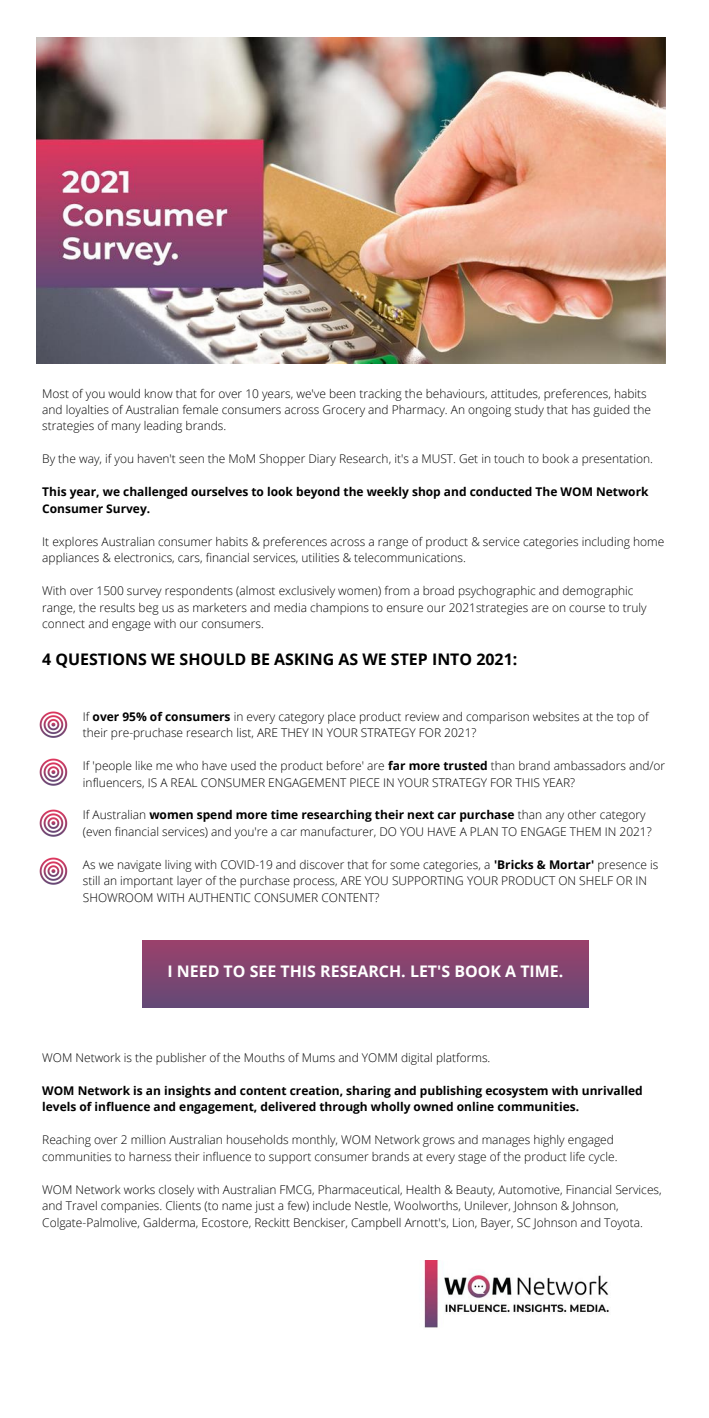
<style>
.page{position:relative;width:709px;height:1418px;background:#fff}
.page>*{position:absolute;margin:0;border:0;box-sizing:border-box;transform-origin:0 0}
.t1{font:700 15.92px "Open Sans";color:#000}
.t2{font:700 15.92px "Open Sans";color:#fff}
.t3{font:300 11.99px/16.4px "Open Sans";color:#000}
.t4{font:700 11.99px/16.4px "Open Sans";color:#000}
.s1{font-weight:700}
</style>
<div class="page">
<img style="left:37px;top:38px;width:628px;height:325px">
<img style="left:39px;top:711px;width:29px;height:27px">
<img style="left:39px;top:758px;width:29px;height:28px">
<img style="left:39px;top:809px;width:29px;height:28px">
<img style="left:39px;top:857px;width:29px;height:28px">
<img style="left:424px;top:1260px;width:185px;height:68px">
<img style="left:143px;top:940px;width:445px;height:67px">
<p class="t3" style="left:42px;top:385px;width:610px">Most of you would know that for over 10 years, we've been tracking the behaviours, attitudes, preferences, habits and loyalties of Australian female consumers across Grocery and Pharmacy. An ongoing study that has guided the strategies of many leading brands.</p>
<p class="t3" style="left:42px;top:450px;width:612px">By the way, if you haven't seen the MoM Shopper Diary Research, it's a MUST. Get in touch to book a presentation.</p>
<p class="t4" style="left:42px;top:483px;width:608px">This year, we challenged ourselves to look beyond the weekly shop and conducted The WOM Network<br>Consumer Survey.</p>
<p class="t3" style="left:42px;top:533px;width:623px">It explores Australian consumer habits &amp; preferences across a range of product &amp; service categories including home appliances &amp; electronics, cars, financial services, utilities &amp; telecommunications.</p>
<p class="t3" style="left:42px;top:582px;width:606px">With over 1500 survey respondents (almost exclusively women) from a broad psychographic and demographic range, the results beg us as marketers and media champions to ensure our 2021strategies are on course to truly connect and engage with our consumers.</p>
<p class="t1" style="left:42px;top:648px;width:476px">4 QUESTIONS WE SHOULD BE ASKING AS WE STEP INTO 2021:</p>
<p class="t3" style="left:83px;top:708px;width:567px">If <span class="s1">over 95% of consumers</span> in every category place product review and comparison websites at the top of their pre-pruchase research list, ARE THEY IN YOUR STRATEGY FOR 2021?</p>
<p class="t3" style="left:83px;top:757px;width:584px">If 'people like me who have used the product before' are <span class="s1">far more trusted</span> than brand ambassadors and/or influencers, IS A REAL CONSUMER ENGAGEMENT PIECE IN YOUR STRATEGY FOR THIS YEAR?</p>
<p class="t3" style="left:83px;top:806px;width:570px">If Australian <span class="s1">women spend more time researching their next car purchase</span> than any other category (even financial services) and you're a car manufacturer, DO YOU HAVE A PLAN TO ENGAGE THEM IN 2021?</p>
<p class="t3" style="left:83px;top:856px;width:577px">As we navigate living with COVID-19 and discover that for some categories, a <span class="s1">'Bricks &amp; Mortar'</span> presence is still an important layer of the purchase process, ARE YOU SUPPORTING YOUR PRODUCT ON SHELF OR IN<br>SHOWROOM WITH AUTHENTIC CONSUMER CONTENT?</p>
<p class="t2" style="left:167px;top:959px;width:397px">I NEED TO SEE THIS RESEARCH. LET'S BOOK A TIME.</p>
<p class="t3" style="left:42px;top:1049px;width:450px">WOM Network is the publisher of the Mouths of Mums and YOMM digital platforms.</p>
<p class="t4" style="left:42px;top:1082px;width:602px">WOM Network is an insights and content creation, sharing and publishing ecosystem with unrivalled levels of influence and engagement, delivered through wholly owned online communities.</p>
<p class="t3" style="left:42px;top:1131px;width:577px">Reaching over 2 million Australian households monthly, WOM Network grows and manages highly engaged communities to harness their influence to support consumer brands at every stage of the product life cycle.</p>
<p class="t3" style="left:42px;top:1180px;width:621px">WOM Network works closely with Australian FMCG, Pharmaceutical, Health &amp; Beauty, Automotive, Financial Services, and Travel companies. Clients (to name just a few) include Nestle, Woolworths, Unilever, Johnson &amp; Johnson,<br>Colgate-Palmolive, Galderma, Ecostore, Reckitt Benckiser, Campbell Arnott's, Lion, Bayer, SC Johnson and Toyota.</p>
</div>
